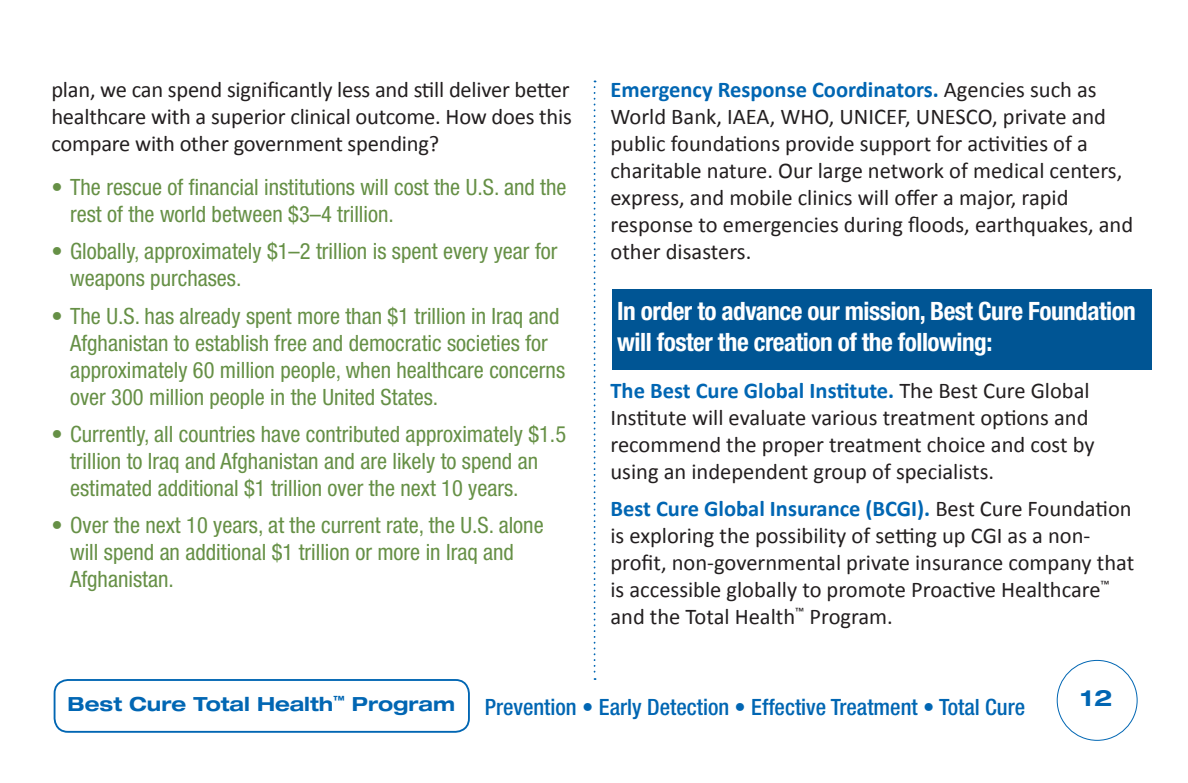
<style>
.page{position:relative;width:1188px;height:783px;background:#fff}
.page>*{position:absolute;margin:0;border:0;box-sizing:border-box;transform-origin:0 0}
.t1{font:700 condensed 25.35px/30.3px "Helvetica Neue";letter-spacing:-.02em;color:#fff}
.t2{font:22.5px/27px "Calibri";color:#231f20}
.t3{font:condensed 22.5px/27px "Helvetica Neue";color:#669046}
.t4{font:500 condensed 22.5px "Helvetica Neue";color:#0166b3}
.t5{font:700 expanded 22.5px "Helvetica Neue";color:#0166b3}
.t6{font:700 expanded 19.5px "Helvetica Neue";color:#0166b3}
.s1{font-weight:700;color:#0166b3}
</style>
<div class="page">
<div style="left:1057px;top:660px;width:80px;height:81px;border:1px solid #0166b3;border-radius:50%"></div>
<div style="left:54px;top:679px;width:416px;height:54px;border:2px solid #0166b3;border-radius:14px"></div>
<svg style="left:594px;top:81px;width:2px;height:599px"></svg>
<div style="left:612px;top:290px;width:540px;height:80px;background:#005594"></div>
<p class="t2" style="left:51px;top:75px;width:522px;text-align:justify">plan, we can spend significantly less and still deliver better healthcare with a superior clinical outcome. How does this compare with other government spending?</p>
<p class="t3" style="left:70px;top:174px;width:498px;text-indent:-19px">• The rescue of financial institutions will cost the U.S. and the rest of the world between $3–4 trillion.</p>
<p class="t3" style="left:70px;top:238px;width:489px;text-indent:-19px">• Globally, approximately $1–2 trillion is spent every year for weapons purchases.</p>
<p class="t3" style="left:70px;top:302px;width:497px;text-indent:-19px">• The U.S. has already spent more than $1 trillion in Iraq and Afghanistan to establish free and democratic societies for approximately 60 million people, when healthcare concerns over 300 million people in the United States.</p>
<p class="t3" style="left:70px;top:420px;width:498px;text-indent:-19px">• Currently, all countries have contributed approximately $1.5 trillion to Iraq and Afghanistan and are likely to spend an estimated additional $1 trillion over the next 10 years.</p>
<p class="t3" style="left:70px;top:511px;width:475px;text-indent:-19px">• Over the next 10 years, at the current rate, the U.S. alone will spend an additional $1 trillion or more in Iraq and<br>Afghanistan.</p>
<p class="t2" style="left:610px;top:75px;width:524px"><span class="s1">Emergency Response Coordinators.</span> Agencies such as World Bank, IAEA, WHO, UNICEF, UNESCO, private and public foundations provide support for activities of a charitable nature. Our large network of medical centers, express, and mobile clinics will offer a major, rapid response to emergencies during floods, earthquakes, and other disasters.</p>
<p class="t1" style="left:617px;top:296px;width:520px">In order to advance our mission, Best Cure Foundation will foster the creation of the following:</p>
<p class="t2" style="left:610px;top:376px;width:486px"><span class="s1">The Best Cure Global Institute.</span> The Best Cure Global Institute will evaluate various treatment options and recommend the proper treatment choice and cost by using an independent group of specialists.</p>
<p class="t2" style="left:610px;top:494px;width:525px"><span class="s1">Best Cure Global Insurance (BCGI).</span> Best Cure Foundation is exploring the possibility of setting up CGI as a non&shy;profit, non-governmental private insurance company that is accessible globally to promote Proactive Healthcare<sup>™ </sup>and the Total Health<sup>™</sup> Program.</p>
<p class="t6" style="left:67px;top:691px;width:389px">Best Cure Total Health<sup>™</sup> Program</p>
<p class="t4" style="left:485px;top:693px;width:542px">Prevention • Early Detection • Effective Treatment • Total Cure</p>
<p class="t5" style="left:1081px;top:684px;width:33px">12</p>
</div>
